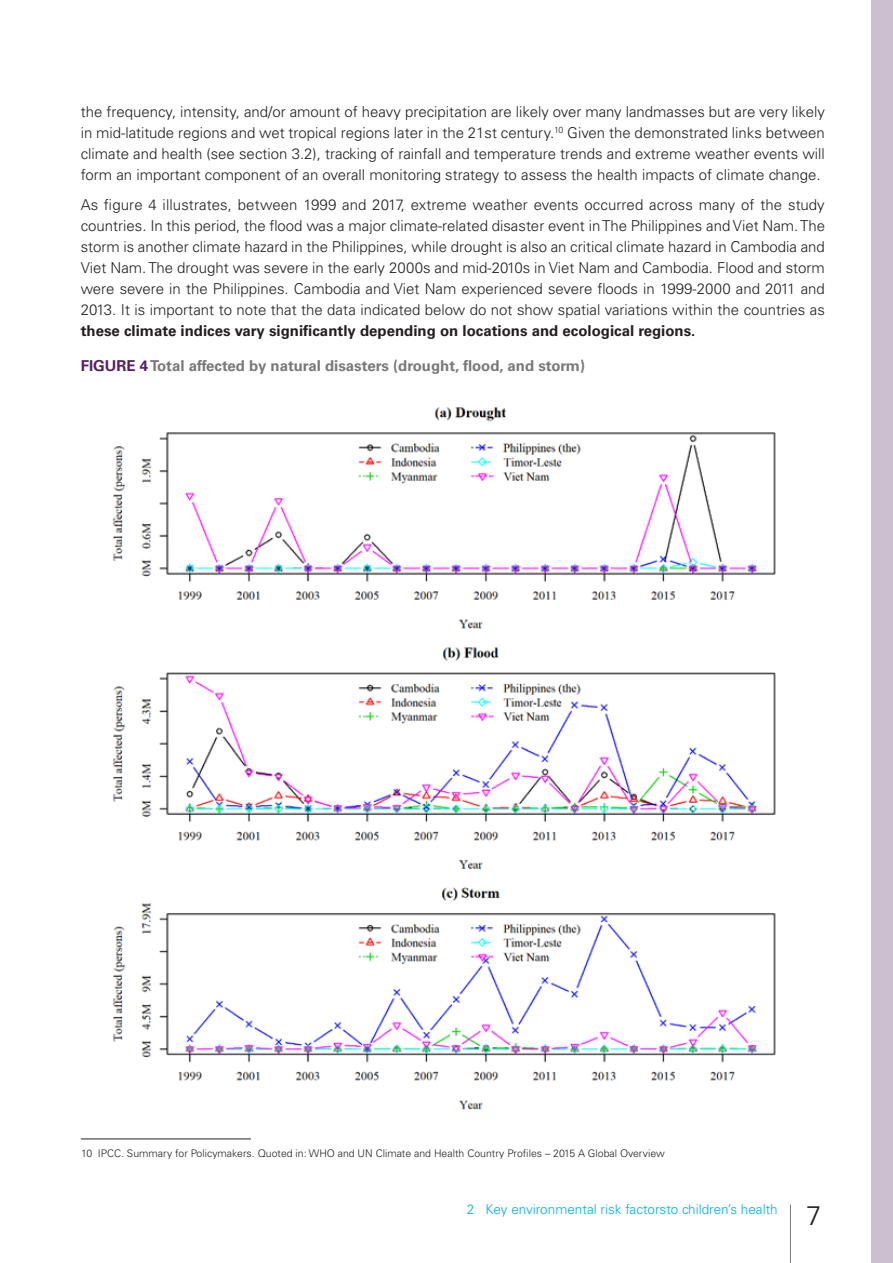
<style>
.page{position:relative;width:893px;height:1263px;background:#fff}
.page>*{position:absolute;margin:0;border:0;box-sizing:border-box;transform-origin:0 0}
.t1{font:300 27px "Univers LT Std";color:#231f20}
.Body{font:300 15px/21px "Univers LT Std";color:#231f20;text-align:justify}
.Figure-title{font:700 15px "Univers LT Std";color:#787779}
.t2{font:300 13.5px "Univers LT Std";color:#00aeef}
.Footnote{font:300 10.5px "Univers LT Std";color:#231f20}
.s1{font-weight:700}
.s2{color:#562061}
</style>
<div class="page">
<hr style="left:790px;top:1204px;width:1px;height:59px;background:#787779">
<hr style="left:81px;top:1138px;width:170px;height:1px;background:#231f20">
<img style="left:112px;top:407px;width:664px;height:703px">
<div style="left:872px;top:0;width:21px;height:1263px;background:#ccc0d0"></div>
<p class="Body" style="left:81px;top:101px;width:746px">the frequency, intensity, and/or amount of heavy precipitation are likely over many landmasses but are very likely in mid-latitude regions and wet tropical regions later in the 21st century.<sup>10</sup> Given the demonstrated links between climate and health (see section 3.2), tracking of rainfall and temperature trends and extreme weather events will form an important component of an overall monitoring strategy to assess the health impacts of climate change.</p>
<p class="Body" style="left:81px;top:194px;width:746px">As figure 4 illustrates, between 1999 and 2017, extreme weather events occurred across many of the study countries. In this period, the flood was a major climate-related disaster event in The Philippines and Viet Nam. The storm is another climate hazard in the Philippines, while drought is also an critical climate hazard in Cambodia and Viet Nam. The drought was severe in the early 2000s and mid-2010s in Viet Nam and Cambodia. Flood and storm were severe in the Philippines. Cambodia and Viet Nam experienced severe floods in 1999-2000 and 2011 and 2013. It is important to note that the data indicated below do not show spatial variations within the countries as <span class="s1">these climate indices vary significantly depending on locations and ecological regions.</span></p>
<p class="Figure-title" style="left:81px;top:357px;width:506px"><span class="s2">FIGURE 4</span> Total affected by natural disasters (drought, flood, and storm)</p>
<p class="Footnote" style="left:81px;top:1146px;width:585px">10 IPCC. Summary for Policymakers. Quoted in: WHO and UN Climate and Health Country Profiles – 2015 A Global Overview</p>
<p class="t2" style="left:467px;top:1201px;width:312px">2 Key environmental risk factorsto children’s health</p>
<h1 class="t1" style="left:806px;top:1199px;width:17px">7</h1>
</div>
